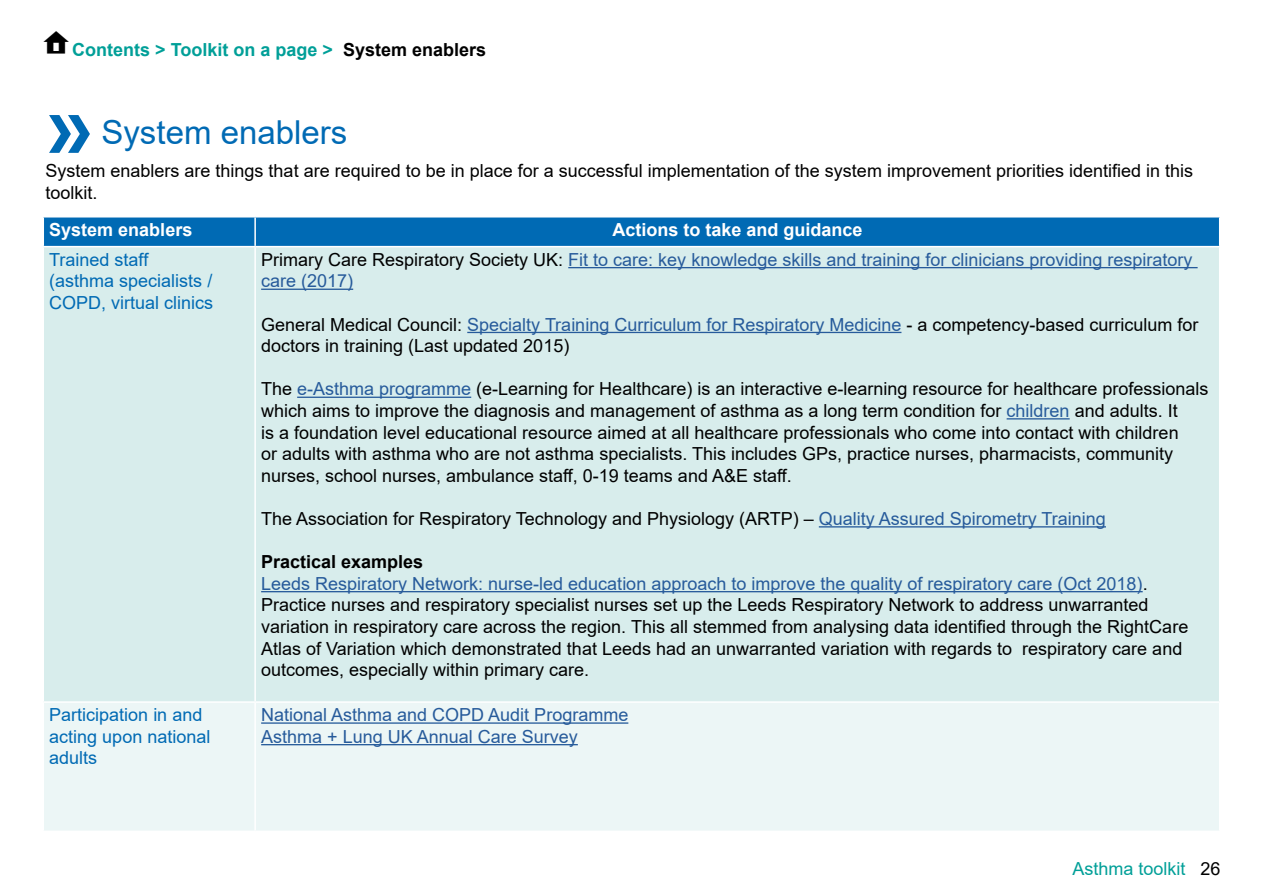
<style>
.page{position:relative;width:1263px;height:893px;background:#fff}
.page>*{position:absolute;margin:0;border:0;box-sizing:border-box;transform-origin:0 0}
.t1{font:700 99px "Myriad Pro";color:#006ab4}
.t2{font:33px "Arial";color:#006ab4}
.t3{font:18px/21.6px "Arial";color:#000}
.t4{font:18px/21.6px "Arial";color:#275b9b}
.t5{font:18px/21.6px "Arial";color:#006ab4}
.t6{font:700 18px "Arial";color:#fff}
.t7{font:700 18px "Arial";color:#009f98}
.t8{font:18px "Arial";color:#009f98}
.s1{color:#000}
.s2{color:#275b9b}
.s3{font-weight:700}
</style>
<div class="page">
<div style="left:44px;top:247px;width:1175px;height:454px;background:#d8edec"></div>
<div style="left:44px;top:703px;width:1175px;height:128px;background:#ecf6f6"></div>
<svg style="left:43px;top:217px;width:1177px;height:29px;background:#066db5"></svg>
<hr style="left:254px;top:247px;width:2px;height:454px;background:#fff">
<hr style="left:254px;top:703px;width:2px;height:128px;background:#fff">
<hr style="left:568px;top:267px;width:629px;height:1px;background:#275b9b">
<hr style="left:261px;top:289px;width:92px;height:1px;background:#275b9b">
<hr style="left:467px;top:332px;width:434px;height:1px;background:#275b9b">
<hr style="left:297px;top:397px;width:174px;height:1px;background:#275b9b">
<hr style="left:1007px;top:418px;width:63px;height:1px;background:#275b9b">
<hr style="left:819px;top:526px;width:287px;height:1px;background:#275b9b">
<hr style="left:261px;top:591px;width:882px;height:1px;background:#275b9b">
<hr style="left:261px;top:722px;width:367px;height:2px;background:#275b9b">
<hr style="left:261px;top:744px;width:317px;height:1px;background:#275b9b">
<p class="t7" style="left:72px;top:37px;width:415px">Contents &gt; Toolkit on a page &gt; <span class="s1">System enablers</span></p>
<h1 class="t1" style="left:47px;top:68px;width:48px">»</h1>
<h2 class="t2" style="left:101px;top:110px;width:247px">System enablers</h2>
<p class="t3" style="left:46px;top:160px;width:1149px">System enablers are things that are required to be in place for a successful implementation of the system improvement priorities identified in this toolkit.</p>
<p class="t6" style="left:49px;top:217px;width:145px">System enablers</p>
<p class="t6" style="left:612px;top:217px;width:252px">Actions to take and guidance</p>
<p class="t5" style="left:49px;top:248px;width:166px">Trained staff (asthma specialists /<br>COPD, virtual clinics</p>
<p class="t4" style="left:261px;top:248px;width:933px"><span class="s1">Primary Care Respiratory Society UK:</span> Fit to care: key knowledge skills and training for clinicians providing respiratory care (2017)</p>
<p class="t3" style="left:261px;top:313px;width:939px">General Medical Council: <span class="s2">Specialty Training Curriculum for Respiratory Medicine</span> - a competency-based curriculum for doctors in training (Last updated 2015)</p>
<p class="t3" style="left:261px;top:378px;width:949px">The <span class="s2">e-Asthma programme</span> (e-Learning for Healthcare) is an interactive e-learning resource for healthcare professionals which aims to improve the diagnosis and management of asthma as a long term condition for <span class="s2">children</span> and adults. It<br>is a foundation level educational resource aimed at all healthcare professionals who come into contact with children<br>or adults with asthma who are not asthma specialists. This includes GPs, practice nurses, pharmacists, community nurses, school nurses, ambulance staff, 0-19 teams and A&amp;E staff.</p>
<p class="t3" style="left:261px;top:508px;width:846px">The Association for Respiratory Technology and Physiology (ARTP) – <span class="s2">Quality Assured Spirometry Training</span></p>
<p class="t3" style="left:261px;top:551px;width:929px"><span class="s3">Practical examples<br></span><span class="s2">Leeds Respiratory Network: nurse-led education approach to improve the quality of respiratory care (Oct 2018)</span>.<br>Practice nurses and respiratory specialist nurses set up the Leeds Respiratory Network to address unwarranted variation in respiratory care across the region. This all stemmed from analysing data identified through the RightCare Atlas of Variation which demonstrated that Leeds had an unwarranted variation with regards to respiratory care and outcomes, especially within primary care.</p>
<p class="t5" style="left:49px;top:704px;width:163px">Participation in and acting upon national adults</p>
<p class="t4" style="left:261px;top:704px;width:369px">National Asthma and COPD Audit Programme<br>Asthma + Lung UK Annual Care Survey</p>
<p class="t8" style="left:1072px;top:856px;width:150px">Asthma toolkit <span class="s1">26</span></p>
</div>
